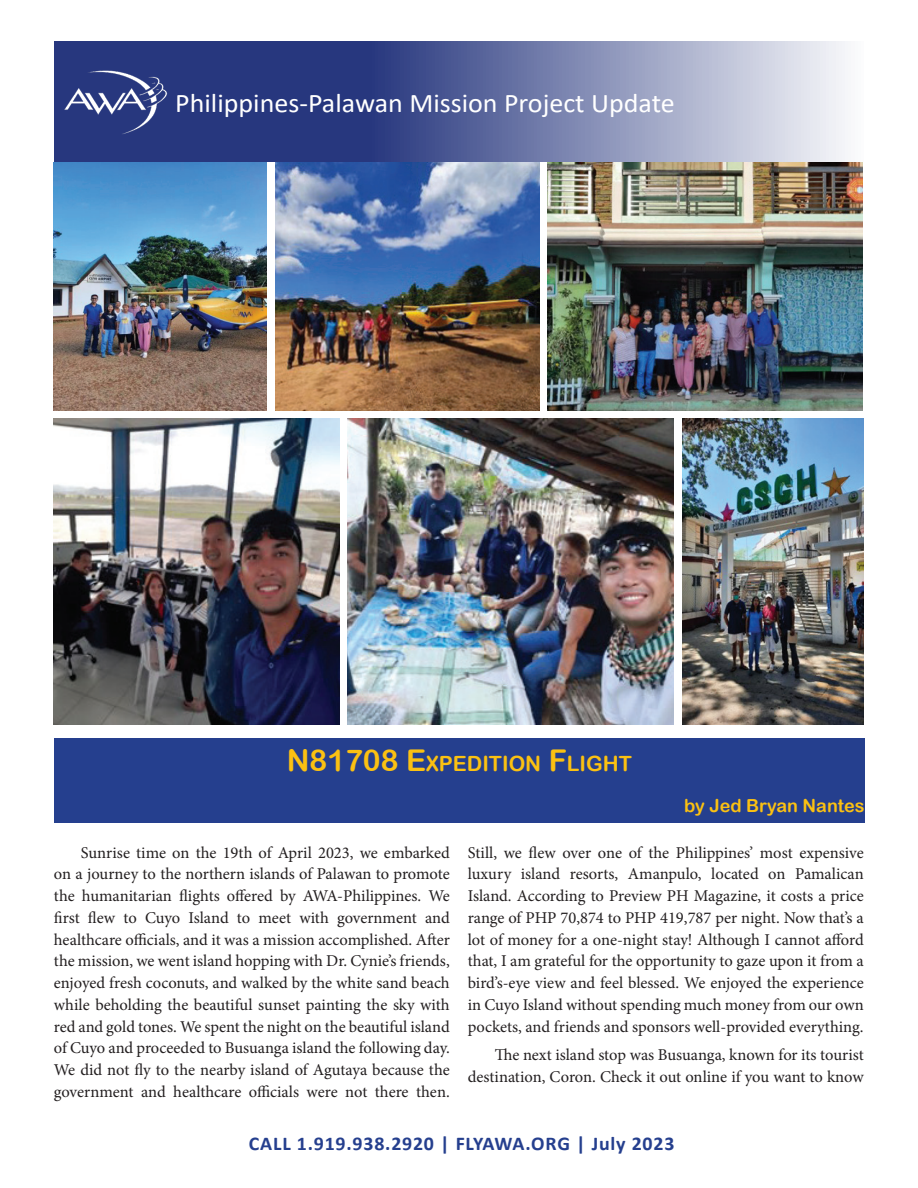
<style>
.page{position:relative;width:918px;height:1188px;background:#fff}
.page>*{position:absolute;margin:0;border:0;box-sizing:border-box;transform-origin:0 0}
.t1{font:27px "Calibri";color:#fff;scale:1.04 1}
.t2{font:21px "Arial Rounded MT Bold";color:#fbc112}
.t3{font:700 19.5px "Calibri";letter-spacing:.04em;color:#253f8e}
.t4{font:18px "Arial Rounded MT Bold";color:#fbc112}
.t5{font:16.5px/21.8px "Minion Pro";letter-spacing:-.005em;color:#231f20;text-align:justify}
.s1{font-size:30px}
</style>
<div class="page">
<svg style="left:54px;top:41px;width:791px;height:121px;background:#6974a5"></svg>
<img style="left:62px;top:66px;width:106px;height:71px">
<div style="left:54px;top:738px;width:811px;height:85px;background:#253f8e"></div>
<img style="left:54px;top:162px;width:212px;height:249px">
<img style="left:275px;top:162px;width:264px;height:249px">
<img style="left:547px;top:162px;width:315px;height:249px">
<img style="left:54px;top:418px;width:285px;height:306px">
<img style="left:348px;top:418px;width:326px;height:306px">
<img style="left:682px;top:418px;width:182px;height:306px">
<h1 class="t1" style="left:175px;top:84px;width:482px">Philippines-Palawan Mission Project Update</h1>
<p class="t2" style="left:287px;top:751px;width:347px"><span class="s1">N81708 E</span>XPEDITION <span class="s1">F</span>LIGHT</p>
<p class="t4" style="left:684px;top:795px;width:182px">by Jed Bryan Nantes</p>
<p class="t5" style="left:54px;top:842px;width:397px;text-indent:27px">Sunrise time on the 19th of April 2023, we embarked on a journey to the northern islands of Palawan to promote the humanitarian flights offered by AWA-Philippines. We first flew to Cuyo Island to meet with government and healthcare officials, and it was a mission accomplished. After the mission, we went island hopping with Dr. Cynie’s friends, enjoyed fresh coconuts, and walked by the white sand beach while beholding the beautiful sunset painting the sky with red and gold tones. We spent the night on the beautiful island of Cuyo and proceeded to Busuanga island the following day.<br>We did not fly to the nearby island of Agutaya because the government and healthcare officials were not there then.</p>
<p class="t5" style="left:468px;top:842px;width:397px">Still, we flew over one of the Philippines’ most expensive luxury island resorts, Amanpulo, located on Pamalican Island. According to Preview PH Magazine, it costs a price range of PHP 70,874 to PHP 419,787 per night. Now that’s a lot of money for a one-night stay! Although I cannot afford that, I am grateful for the opportunity to gaze upon it from a bird’s-eye view and feel blessed. We enjoyed the experience in Cuyo Island without spending much money from our own pockets, and friends and sponsors well-provided everything.</p>
<p class="t5" style="left:468px;top:1044px;width:397px;text-align:right">The next island stop was Busuanga, known for its tourist destination, Coron. Check it out online if you want to know</p>
<p class="t3" style="left:249px;top:1130px;width:427px">CALL 1.919.938.2920 | FLYAWA.ORG | July 2023</p>
</div>
